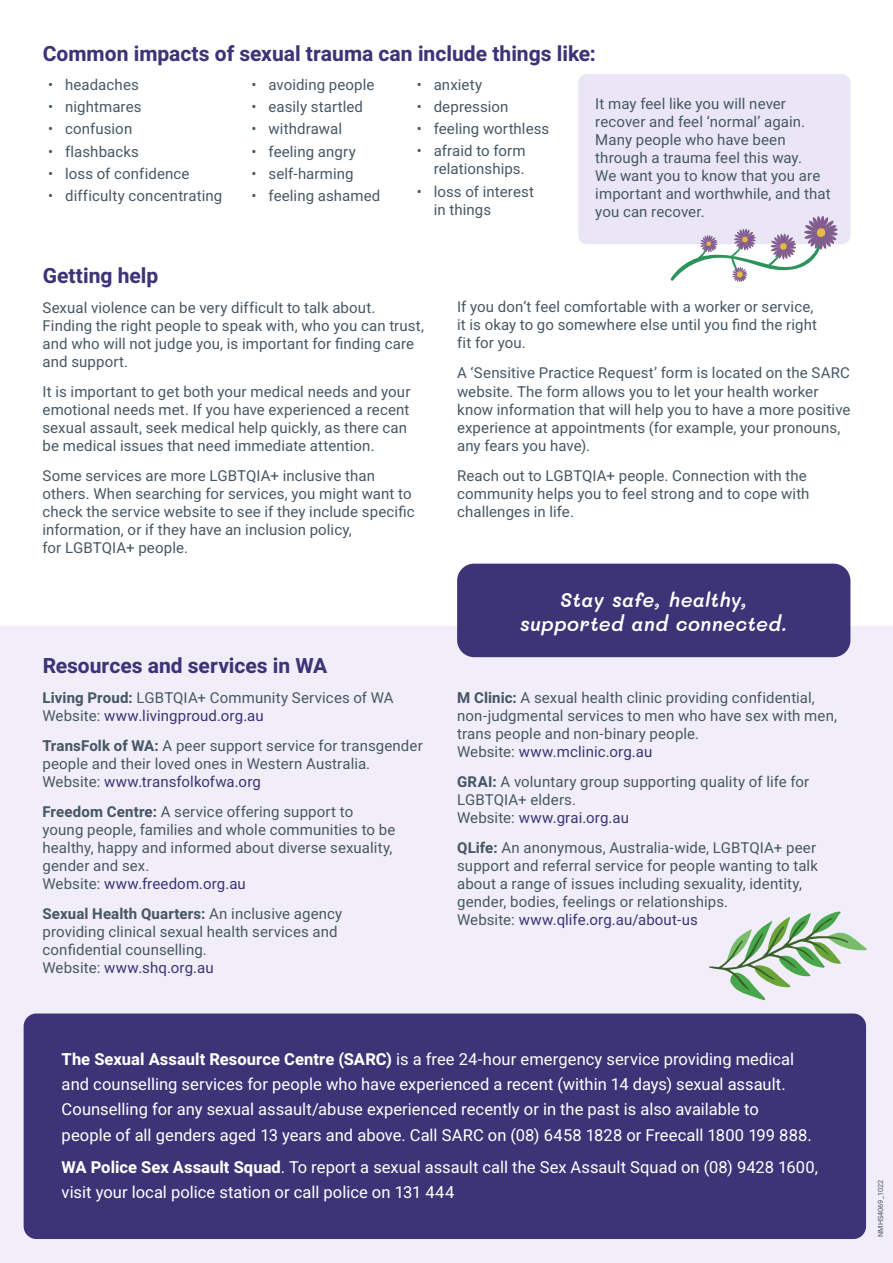
<style>
.page{position:relative;width:893px;height:1263px;background:#fff}
.page>*{position:absolute;margin:0;border:0;box-sizing:border-box;transform-origin:0 0}
.t1{font:700 21px "Heebo";color:#3d3478}
.t2{font:italic 600 19.8px/24px "Mali";letter-spacing:.015em;color:#fff;text-align:center}
.t3{font:16.5px/25.2px "Heebo";color:#fff}
.t4{font:15px/18px "Heebo";letter-spacing:.005em;color:#485865}
.t5{font:7.2px "Heebo";color:#485865}
.s1{font-weight:700}
.s2{color:#3d3478}
</style>
<div class="page">
<div style="left:0;top:626px;width:893px;height:637px;background:#f1eef9"></div>
<div style="left:24px;top:1013px;width:842px;height:226px;background:#3d3478;border-radius:13px"></div>
<div style="left:457px;top:564px;width:393px;height:93px;background:#3d3478;border-radius:17px"></div>
<div style="left:578px;top:74px;width:272px;height:170px;background:#eae6f6;border-radius:9px"></div>
<svg style="left:709px;top:911px;width:158px;height:89px;background:#c5d6c7"></svg>
<svg style="left:670px;top:216px;width:168px;height:66px"></svg>
<h1 class="t1" style="left:43px;top:39px;width:555px">Common impacts of sexual trauma can include things like:</h1>
<p class="t4" style="left:48px;top:75px;width:92px">• headaches</p>
<p class="t4" style="left:48px;top:98px;width:95px">• nightmares</p>
<p class="t4" style="left:48px;top:120px;width:86px">• confusion</p>
<p class="t4" style="left:48px;top:142px;width:92px">• flashbacks</p>
<p class="t4" style="left:48px;top:164px;width:143px">• loss of confidence</p>
<p class="t4" style="left:48px;top:187px;width:176px">• difficulty concentrating</p>
<h1 class="t1" style="left:43px;top:261px;width:117px">Getting help</h1>
<p class="t4" style="left:252px;top:75px;width:125px">• avoiding people</p>
<p class="t4" style="left:252px;top:98px;width:113px">• easily startled</p>
<p class="t4" style="left:252px;top:120px;width:92px">• withdrawal</p>
<p class="t4" style="left:252px;top:142px;width:106px">• feeling angry</p>
<p class="t4" style="left:252px;top:164px;width:104px">• self-harming</p>
<p class="t4" style="left:252px;top:187px;width:130px">• feeling ashamed</p>
<p class="t4" style="left:417px;top:75px;width:67px">• anxiety</p>
<p class="t4" style="left:417px;top:98px;width:93px">• depression</p>
<p class="t4" style="left:417px;top:120px;width:134px">• feeling worthless</p>
<p class="t4" style="left:417px;top:142px;width:110px;text-align:right">• afraid to form relationships.</p>
<p class="t4" style="left:434px;top:182px;width:102px;text-indent:-17px">• loss of interest in things</p>
<p class="t4" style="left:595px;top:94px;width:237px">It may feel like you will never recover and feel ‘normal’ again.<br>Many people who have been through a trauma feel this way.<br>We want you to know that you are important and worthwhile, and that you can recover.</p>
<p class="t4" style="left:43px;top:298px;width:383px">Sexual violence can be very difficult to talk about.<br>Finding the right people to speak with, who you can trust, and who will not judge you, is important for finding care and support.</p>
<p class="t4" style="left:43px;top:382px;width:369px">It is important to get both your medical needs and your emotional needs met. If you have experienced a recent sexual assault, seek medical help quickly, as there can be medical issues that need immediate attention.</p>
<p class="t4" style="left:43px;top:466px;width:374px">Some services are more LGBTQIA+ inclusive than others. When searching for services, you might want to check the service website to see if they include specific information, or if they have an inclusion policy,<br>for LGBTQIA+ people.</p>
<h1 class="t1" style="left:43px;top:650px;width:286px">Resources and services in WA</h1>
<p class="t4" style="left:43px;top:688px;width:353px"><span class="s1">Living Proud:</span> LGBTQIA+ Community Services of WA<br>Website: <span class="s2">www.livingproud.org.au</span></p>
<p class="t4" style="left:43px;top:736px;width:382px"><span class="s1">TransFolk of WA:</span> A peer support service for transgender people and their loved ones in Western Australia.<br>Website: <span class="s2">www.transfolkofwa.org</span></p>
<p class="t4" style="left:43px;top:802px;width:354px"><span class="s1">Freedom Centre:</span> A service offering support to young people, families and whole communities to be healthy, happy and informed about diverse sexuality, gender and sex.<br>Website: <span class="s2">www.freedom.org.au</span></p>
<p class="t4" style="left:43px;top:904px;width:301px"><span class="s1">Sexual Health Quarters:</span> An inclusive agency providing clinical sexual health services and confidential counselling.<br>Website: <span class="s2">www.shq.org.au</span></p>
<p class="t4" style="left:457px;top:298px;width:361px">If you don’t feel comfortable with a worker or service, it is okay to go somewhere else until you find the right fit for you.</p>
<p class="t4" style="left:457px;top:364px;width:395px">A ‘Sensitive Practice Request’ form is located on the SARC website. The form allows you to let your health worker know information that will help you to have a more positive experience at appointments (for example, your pronouns, any fears you have).</p>
<p class="t4" style="left:457px;top:466px;width:354px">Reach out to LGBTQIA+ people. Connection with the community helps you to feel strong and to cope with challenges in life.</p>
<h2 class="t2" style="left:520px;top:588px;width:269px">Stay safe, healthy, supported and connected.</h2>
<p class="t4" style="left:457px;top:688px;width:382px"><span class="s1">M Clinic:</span> A sexual health clinic providing confidential, non-judgmental services to men who have sex with men, trans people and non-binary people.<br>Website: <span class="s2">www.mclinic.org.au</span></p>
<p class="t4" style="left:457px;top:772px;width:354px"><span class="s1">GRAI:</span> A voluntary group supporting quality of life for<br>LGBTQIA+ elders.<br>Website: <span class="s2">www.grai.org.au</span></p>
<p class="t4" style="left:457px;top:838px;width:362px"><span class="s1">QLife:</span> An anonymous, Australia-wide, LGBTQIA+ peer support and referral service for people wanting to talk about a range of issues including sexuality, identity, gender, bodies, feelings or relationships.<br>Website: <span class="s2">www.qlife.org.au/about-us</span></p>
<p class="t3" style="left:62px;top:1046px;width:751px"><span class="s1">The Sexual Assault Resource Centre (SARC)</span> is a free 24-hour emergency service providing medical and counselling services for people who have experienced a recent (within 14 days) sexual assault.<br>Counselling for any sexual assault/abuse experienced recently or in the past is also available to people of all genders aged 13 years and above. Call SARC on (08) 6458 1828 or Freecall 1800 199 888.</p>
<p class="t3" style="left:62px;top:1155px;width:758px"><span class="s1">WA Police Sex Assault Squad</span>. To report a sexual assault call the Sex Assault Squad on (08) 9428 1600, visit your local police station or call police on 131 444</p>
<p class="t5" style="left:876px;top:1236px;width:58px;rotate:-90deg">NMHS4069_1022</p>
</div>
